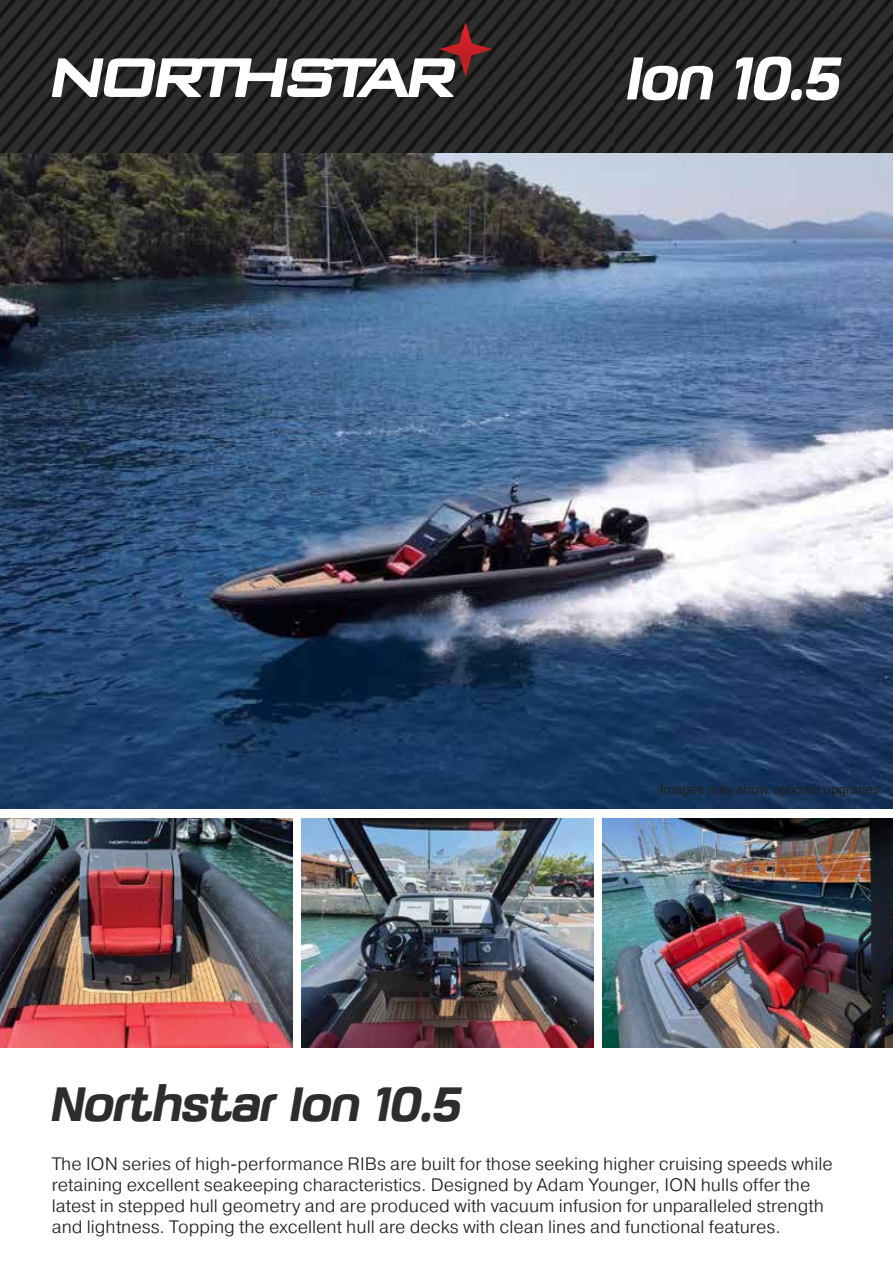
<style>
.page{position:relative;width:893px;height:1263px;background:#fff}
.page>*{position:absolute;margin:0;border:0;box-sizing:border-box;transform-origin:0 0}
.t1{font:700 60px "GFT Yamaha Motor Bold Italic OTF";color:#fff}
.t2{font:700 48px "GFT Yamaha Motor Bold Italic OTF";color:#2d2d2c}
.t3{font:300 18px/21px "Pragmatica";color:#231f20}
.t4{font:13.5px "Helvetica";color:#231f20}
</style>
<div class="page">
<img style="left:0;top:0;width:893px;height:808px">
<img style="left:302px;top:818px;width:292px;height:230px">
<img style="left:0;top:818px;width:293px;height:230px">
<svg style="left:52px;top:22px;width:441px;height:75px"></svg>
<img style="left:603px;top:818px;width:290px;height:230px">
<h1 class="t1" style="left:627px;top:41px;width:216px">Ion 10.5</h1>
<p class="t4" style="left:660px;top:779px;width:225px">Images may show optional upgrades.</p>
<h2 class="t2" style="left:52px;top:1074px;width:411px">Northstar Ion 10.5</h2>
<p class="t3" style="left:52px;top:1152px;width:783px">The ION series of high-performance RIBs are built for those seeking higher cruising speeds while retaining excellent seakeeping characteristics. Designed by Adam Younger, ION hulls offer the latest in stepped hull geometry and are produced with vacuum infusion for unparalleled strength and lightness. Topping the excellent hull are decks with clean lines and functional features.</p>
</div>
